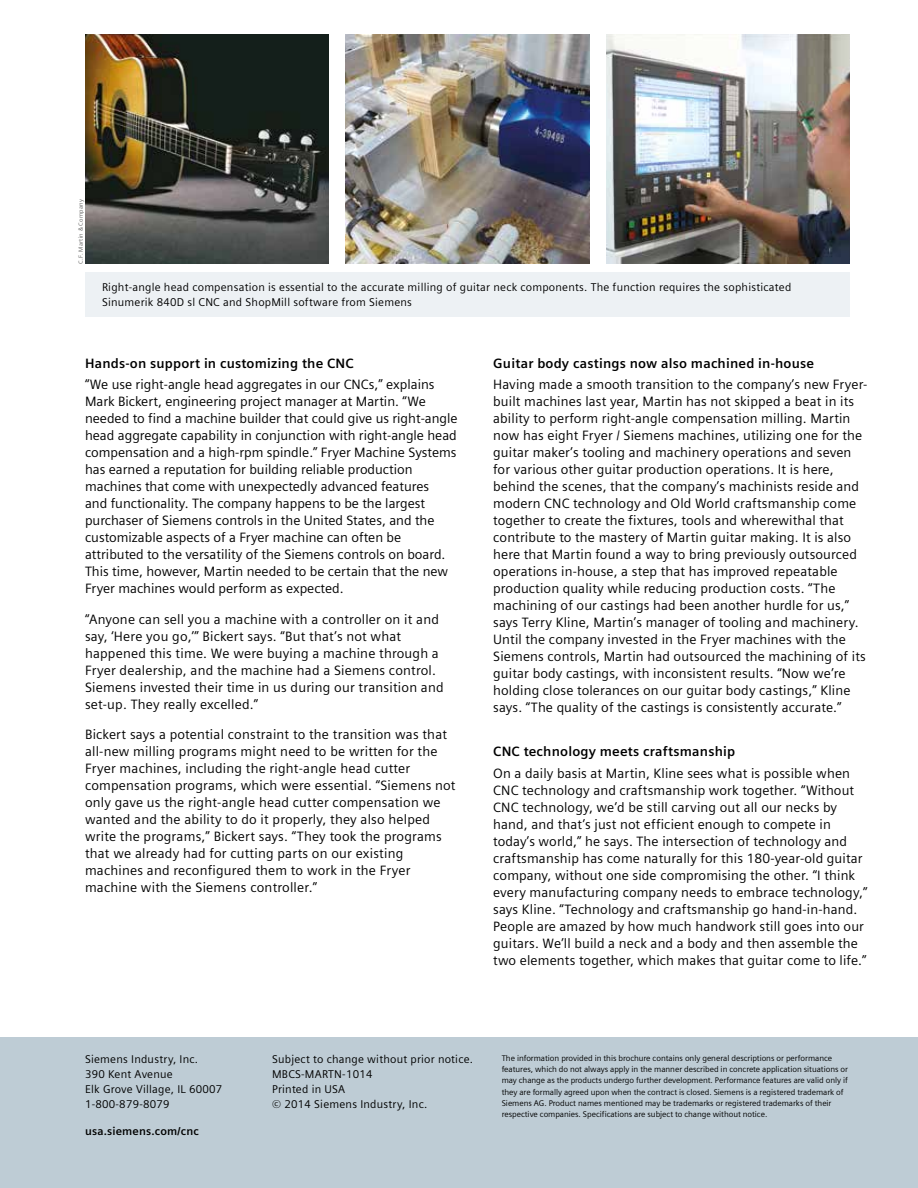
<style>
.page{position:relative;width:918px;height:1188px;background:#fff}
.page>*{position:absolute;margin:0;border:0;box-sizing:border-box;transform-origin:0 0}
.t1{font:13.5px/17px "Siemens Sans";letter-spacing:.01em;color:#000}
.t2{font:700 13.5px "Siemens Sans";letter-spacing:.015em;color:#000}
.t3{font:11.25px/14.9px "Siemens Sans";letter-spacing:.02em;color:#000}
.t4{font:700 11.25px "Siemens Sans";letter-spacing:.015em;color:#000}
.t5{font:8.25px/11.2px "Siemens Sans";letter-spacing:-.005em;color:#000}
.t6{font:6px "Siemens Sans";letter-spacing:.035em;color:#636362}
</style>
<div class="page">
<div style="left:0;top:1037px;width:918px;height:151px;background:#beccd5"></div>
<img style="left:85px;top:34px;width:244px;height:230px">
<img style="left:346px;top:34px;width:243px;height:230px">
<img style="left:606px;top:34px;width:244px;height:230px">
<div style="left:85px;top:272px;width:765px;height:45px;background:#edf1f4"></div>
<p class="t6" style="left:77px;top:264px;width:66px;rotate:-90deg">C.F. Martin &amp; Company</p>
<p class="t3" style="left:102px;top:280px;width:691px">Right-angle head compensation is essential to the accurate milling of guitar neck components. The function requires the sophisticated<br>Sinumerik 840D sl CNC and ShopMill software from Siemens</p>
<p class="t2" style="left:85px;top:355px;width:270px">Hands-on support in customizing the CNC</p>
<p class="t1" style="left:85px;top:376px;width:374px">“We use right-angle head aggregates in our CNCs,” explains Mark Bickert, engineering project manager at Martin. “We needed to find a machine builder that could give us right-angle head aggregate capability in conjunction with right-angle head compensation and a high-rpm spindle.” Fryer Machine Systems has earned a reputation for building reliable production machines that come with unexpectedly advanced features<br>and functionality. The company happens to be the largest purchaser of Siemens controls in the United States, and the customizable aspects of a Fryer machine can often be attributed to the versatility of the Siemens controls on board.<br>This time, however, Martin needed to be certain that the new Fryer machines would perform as expected.</p>
<p class="t1" style="left:85px;top:611px;width:360px">“Anyone can sell you a machine with a controller on it and say, ‘Here you go,’” Bickert says. “But that’s not what happened this time. We were buying a machine through a Fryer dealership, and the machine had a Siemens control.<br>Siemens invested their time in us during our transition and set-up. They really excelled.”</p>
<p class="t1" style="left:85px;top:726px;width:372px">Bickert says a potential constraint to the transition was that all-new milling programs might need to be written for the Fryer machines, including the right-angle head cutter compensation programs, which were essential. “Siemens not only gave us the right-angle head cutter compensation we wanted and the ability to do it properly, they also helped write the programs,” Bickert says. “They took the programs that we already had for cutting parts on our existing machines and reconfigured them to work in the Fryer machine with the Siemens controller.”</p>
<p class="t2" style="left:493px;top:355px;width:322px">Guitar body castings now also machined in-house</p>
<p class="t1" style="left:493px;top:376px;width:376px">Having made a smooth transition to the company’s new Fryer&shy;built machines last year, Martin has not skipped a beat in its ability to perform right-angle compensation milling. Martin now has eight Fryer / Siemens machines, utilizing one for the guitar maker’s tooling and machinery operations and seven for various other guitar production operations. It is here, behind the scenes, that the company’s machinists reside and modern CNC technology and Old World craftsmanship come together to create the fixtures, tools and wherewithal that contribute to the mastery of Martin guitar making. It is also here that Martin found a way to bring previously outsourced operations in-house, a step that has improved repeatable production quality while reducing production costs. “The machining of our castings had been another hurdle for us,” says Terry Kline, Martin’s manager of tooling and machinery.<br>Until the company invested in the Fryer machines with the Siemens controls, Martin had outsourced the machining of its guitar body castings, with inconsistent results. “Now we’re holding close tolerances on our guitar body castings,” Kline says. “The quality of the castings is consistently accurate.”</p>
<p class="t2" style="left:493px;top:744px;width:243px">CNC technology meets craftsmanship</p>
<p class="t1" style="left:493px;top:764px;width:376px">On a daily basis at Martin, Kline sees what is possible when CNC technology and craftsmanship work together. “Without CNC technology, we’d be still carving out all our necks by hand, and that’s just not efficient enough to compete in today’s world,” he says. The intersection of technology and craftsmanship has come naturally for this 180-year-old guitar company, without one side compromising the other. “I think every manufacturing company needs to embrace technology,” says Kline. “Technology and craftsmanship go hand-in-hand.<br>People are amazed by how much handwork still goes into our guitars. We’ll build a neck and a body and then assemble the two elements together, which makes that guitar come to life.”</p>
<p class="t3" style="left:85px;top:1052px;width:139px">Siemens Industry, Inc.<br>390 Kent Avenue<br>Elk Grove Village, IL 60007<br>1-800-879-8079</p>
<p class="t5" style="left:502px;top:1052px;width:348px">The information provided in this brochure contains only general descriptions or performance features, which do not always apply in the manner described in concrete application situations or may change as the products undergo further development. Performance features are valid only if they are formally agreed upon when the contract is closed. Siemens is a registered trademark of Siemens AG. Product names mentioned may be trademarks or registered trademarks of their respective companies. Specifications are subject to change without notice.</p>
<p class="t3" style="left:272px;top:1052px;width:203px">Subject to change without prior notice.<br>MBCS-MARTN-1014<br>Printed in USA<br>© 2014 Siemens Industry, Inc.</p>
<p class="t4" style="left:85px;top:1125px;width:115px">usa.siemens.com/cnc</p>
</div>
